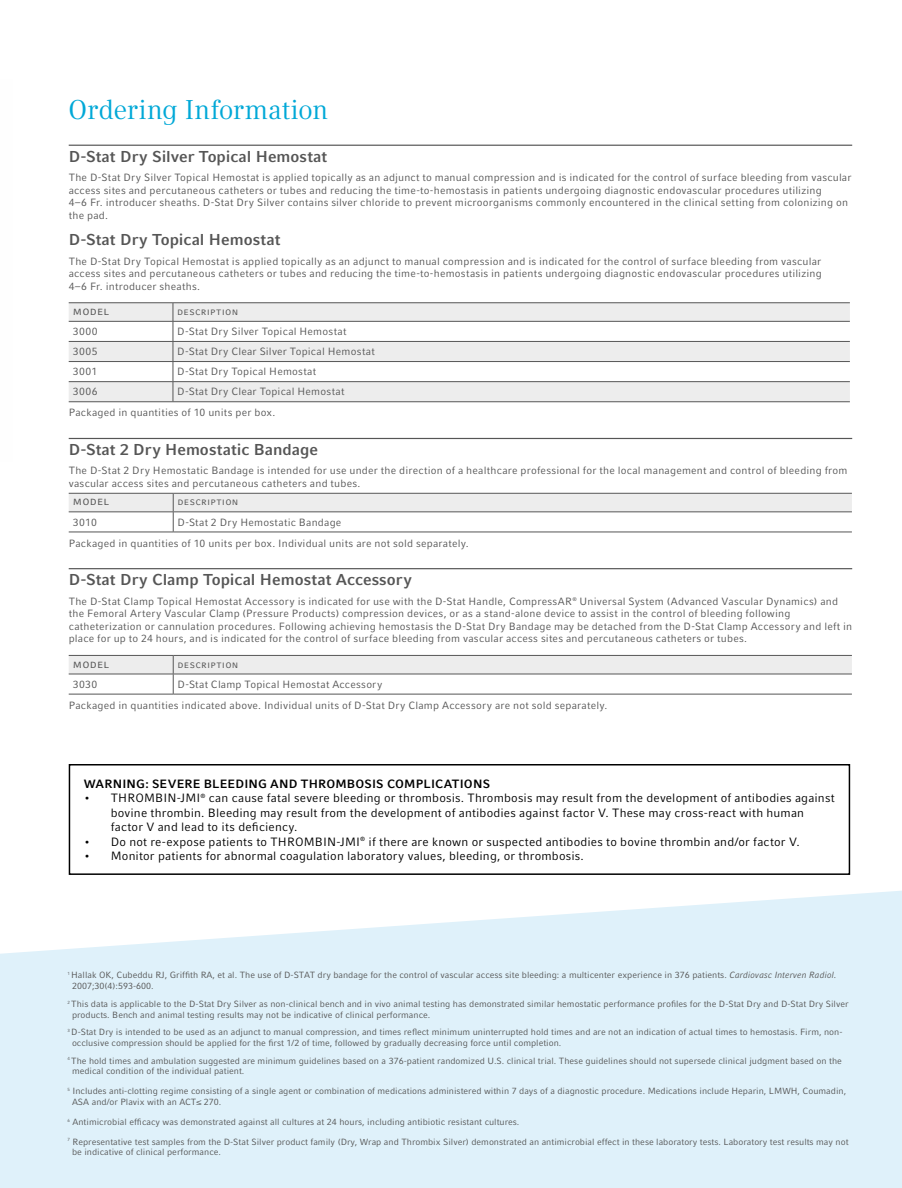
<style>
.page{position:relative;width:902px;height:1188px;background:#fff}
.page>*{position:absolute;margin:0;border:0;box-sizing:border-box;transform-origin:0 0}
.t1{font:27px "Compatil Text LT Pro";letter-spacing:.005em;color:#00a8d7}
.t2{font:700 15.75px "Compatil Fact LT Pro";color:#565656}
.t3{font:12px/14.4px "Compatil Fact LT Pro";letter-spacing:.015em;color:#000}
.t4{font:700 12px "Compatil Fact LT Pro";letter-spacing:.015em;color:#000}
.t5{font:12px "Compatil Fact LT Pro";letter-spacing:.015em;color:#565656}
.t6{font:10.5px/12.6px "Compatil Fact LT Pro";letter-spacing:.02em;color:#565656}
.t7{font:9px/10.8px "Compatil Fact LT Pro";color:#565656}
.s1{font-style:italic}
</style>
<div class="page">
<svg style="left:0;top:890px;width:902px;height:298px;fill:#dff1fa"></svg>
<hr style="left:69px;top:145px;width:783px;height:1px;background:#565656">
<hr style="left:69px;top:302px;width:104px;height:1px;background:#565656">
<hr style="left:173px;top:302px;width:677px;height:1px;background:#565656">
<hr style="left:69px;top:401px;width:104px;height:1px;background:#565656">
<hr style="left:173px;top:401px;width:677px;height:1px;background:#565656">
<svg style="left:69px;top:303px;width:781px;height:98px"></svg>
<hr style="left:69px;top:568px;width:783px;height:1px;background:#565656">
<hr style="left:69px;top:694px;width:104px;height:1px;background:#565656">
<hr style="left:173px;top:694px;width:679px;height:1px;background:#565656">
<svg style="left:69px;top:655px;width:783px;height:39px"></svg>
<hr style="left:69px;top:438px;width:783px;height:1px;background:#565656">
<hr style="left:69px;top:532px;width:104px;height:1px;background:#565656">
<hr style="left:173px;top:532px;width:679px;height:1px;background:#565656">
<svg style="left:69px;top:493px;width:783px;height:39px"></svg>
<div style="left:69px;top:764px;width:781px;height:111px;border:2px solid #000"></div>
<h1 class="t1" style="left:68px;top:94px;width:262px">Ordering Information</h1>
<h2 class="t2" style="left:69px;top:147px;width:260px">D-Stat Dry Silver Topical Hemostat</h2>
<p class="t6" style="left:69px;top:171px;width:784px">The D-Stat Dry Silver Topical Hemostat is applied topically as an adjunct to manual compression and is indicated for the control of surface bleeding from vascular access sites and percutaneous catheters or tubes and reducing the time-to-hemostasis in patients undergoing diagnostic endovascular procedures utilizing<br>4–6 Fr. introducer sheaths. D-Stat Dry Silver contains silver chloride to prevent microorganisms commonly encountered in the clinical setting from colonizing on the pad.</p>
<h2 class="t2" style="left:69px;top:230px;width:213px">D-Stat Dry Topical Hemostat</h2>
<p class="t6" style="left:69px;top:255px;width:754px;text-align:justify">The D-Stat Dry Topical Hemostat is applied topically as an adjunct to manual compression and is indicated for the control of surface bleeding from vascular access sites and percutaneous catheters or tubes and reducing the time-to-hemostasis in patients undergoing diagnostic endovascular procedures utilizing 4–6 Fr. introducer sheaths.</p>
<p class="t5" style="left:73px;top:304px;width:38px">Model</p>
<p class="t6" style="left:177px;top:305px;width:63px">Description</p>
<p class="t6" style="left:73px;top:325px;width:26px">3000</p>
<p class="t6" style="left:177px;top:325px;width:171px">D-Stat Dry Silver Topical Hemostat</p>
<p class="t6" style="left:73px;top:345px;width:26px">3005</p>
<p class="t6" style="left:177px;top:345px;width:199px">D-Stat Dry Clear Silver Topical Hemostat</p>
<p class="t6" style="left:73px;top:365px;width:26px">3001</p>
<p class="t6" style="left:177px;top:365px;width:140px">D-Stat Dry Topical Hemostat</p>
<p class="t6" style="left:73px;top:385px;width:26px">3006</p>
<p class="t6" style="left:69px;top:381px;width:277px;line-height:21px;text-indent:108px">D-Stat Dry Clear Topical Hemostat<br>Packaged in quantities of 10 units per box.</p>
<h2 class="t2" style="left:69px;top:440px;width:251px">D-Stat 2 Dry Hemostatic Bandage</h2>
<p class="t6" style="left:69px;top:464px;width:780px">The D-Stat 2 Dry Hemostatic Bandage is intended for use under the direction of a healthcare professional for the local management and control of bleeding from vascular access sites and percutaneous catheters and tubes.</p>
<p class="t5" style="left:73px;top:494px;width:38px">Model</p>
<p class="t6" style="left:177px;top:496px;width:63px">Description</p>
<p class="t6" style="left:73px;top:516px;width:25px">3010</p>
<p class="t6" style="left:69px;top:511px;width:402px;line-height:21px;text-indent:109px">D-Stat 2 Dry Hemostatic Bandage<br>Packaged in quantities of 10 units per box. Individual units are not sold separately.</p>
<h2 class="t2" style="left:69px;top:570px;width:345px">D-Stat Dry Clamp Topical Hemostat Accessory</h2>
<p class="t6" style="left:69px;top:595px;width:785px">The D-Stat Clamp Topical Hemostat Accessory is indicated for use with the D-Stat Handle, CompressAR<sup>®</sup> Universal System (Advanced Vascular Dynamics) and the Femoral Artery Vascular Clamp (Pressure Products) compression devices, or as a stand-alone device to assist in the control of bleeding following catheterization or cannulation procedures. Following achieving hemostasis the D-Stat Dry Bandage may be detached from the D-Stat Clamp Accessory and left in place for up to 24 hours, and is indicated for the control of surface bleeding from vascular access sites and percutaneous catheters or tubes.</p>
<p class="t5" style="left:73px;top:656px;width:38px">Model</p>
<p class="t6" style="left:177px;top:658px;width:63px">Description</p>
<p class="t6" style="left:73px;top:678px;width:26px">3030</p>
<p class="t6" style="left:69px;top:674px;width:540px;line-height:21px;text-indent:109px">D-Stat Clamp Topical Hemostat Accessory<br>Packaged in quantities indicated above. Individual units of D-Stat Dry Clamp Accessory are not sold separately.</p>
<p class="t4" style="left:84px;top:777px;width:408px">WARNING: SEVERE BLEEDING AND THROMBOSIS COMPLICATIONS</p>
<p class="t3" style="left:111px;top:791px;width:725px;text-indent:-27px">• THROMBIN-JMI<sup>®</sup> can cause fatal severe bleeding or thrombosis. Thrombosis may result from the development of antibodies against bovine thrombin. Bleeding may result from the development of antibodies against factor V. These may cross-react with human factor V and lead to its deficiency.</p>
<p class="t3" style="left:84px;top:834px;width:717px">• Do not re-expose patients to THROMBIN-JMI<sup>®</sup> if there are known or suspected antibodies to bovine thrombin and/or factor V.</p>
<p class="t3" style="left:84px;top:849px;width:502px">• Monitor patients for abnormal coagulation laboratory values, bleeding, or thrombosis.</p>
<p class="t7" style="left:72px;top:970px;width:766px;text-indent:-4px"><sup>1</sup> Hallak OK, Cubeddu RJ, Griffith RA, et al. The use of D-STAT dry bandage for the control of vascular access site bleeding: a multicenter experience in 376 patients. <span class="s1">Cardiovasc Interven Radiol.<br></span>2007;30(4):593-600.</p>
<p class="t7" style="left:72px;top:998px;width:778px;text-indent:-4px"><sup>2</sup> This data is applicable to the D-Stat Dry Silver as non-clinical bench and in vivo animal testing has demonstrated similar hemostatic performance profiles for the D-Stat Dry and D-Stat Dry Silver products. Bench and animal testing results may not be indicative of clinical performance.</p>
<p class="t7" style="left:72px;top:1027px;width:772px;text-indent:-4px"><sup>3</sup> D-Stat Dry is intended to be used as an adjunct to manual compression, and times reflect minimum uninterrupted hold times and are not an indication of actual times to hemostasis. Firm, non&shy;occlusive compression should be applied for the first 1/2 of time, followed by gradually decreasing force until completion.</p>
<p class="t7" style="left:72px;top:1055px;width:771px;text-indent:-4px"><sup>4</sup> The hold times and ambulation suggested are minimum guidelines based on a 376-patient randomized U.S. clinical trial. These guidelines should not supersede clinical judgment based on the medical condition of the individual patient.</p>
<p class="t7" style="left:72px;top:1086px;width:776px;text-indent:-4px"><sup>5</sup> Includes anti-clotting regime consisting of a single agent or combination of medications administered within 7 days of a diagnostic procedure. Medications include Heparin, LMWH, Coumadin,<br>ASA and/or Plavix with an ACT≤ 270.</p>
<p class="t7" style="left:68px;top:1112px;width:782px;line-height:19.8px"><sup>6</sup> Antimicrobial efficacy was demonstrated against all cultures at 24 hours, including antibiotic resistant cultures.<br><sup>7</sup> Representative test samples from the D-Stat Silver product family (Dry, Wrap and Thrombix Silver) demonstrated an antimicrobial effect in these laboratory tests. Laboratory test results may not</p>
<p class="t7" style="left:72px;top:1147px;width:150px">be indicative of clinical performance.</p>
</div>
